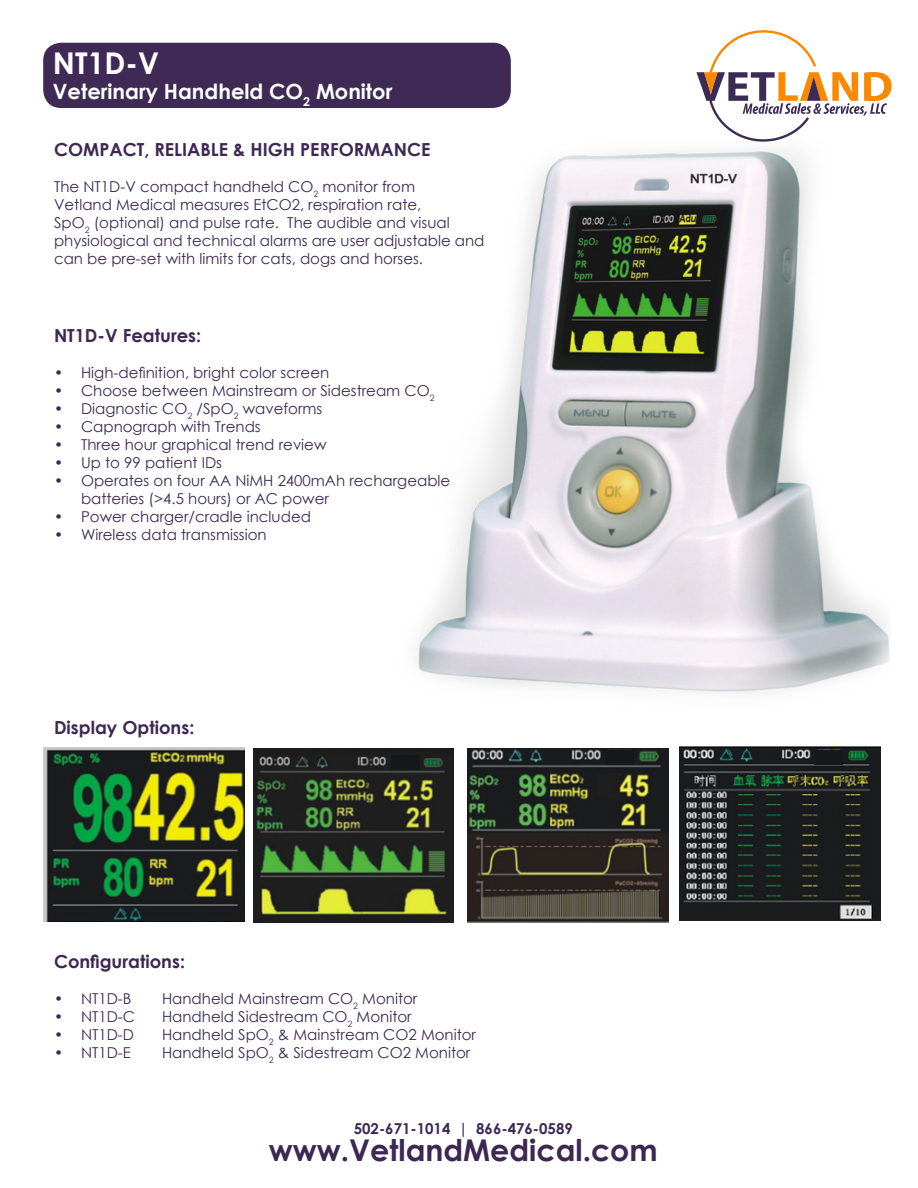
<style>
.page{position:relative;width:918px;height:1188px;background:#fff}
.page>*{position:absolute;margin:0;border:0;box-sizing:border-box;transform-origin:0 0}
.t1{font:700 30px "Century Gothic";color:#3e2853}
.t2{font:700 30px "Century Gothic";color:#fff}
.t3{font:700 21px "Century Gothic";color:#fff}
.t4{font:700 18px "Century Gothic";color:#3e2853}
.t5{font:15px/18px "Century Gothic";color:#3e2853}
.t6{font:700 15px "Century Gothic";color:#3e2853}
</style>
<div class="page">
<img style="left:416px;top:94px;width:474px;height:706px">
<div style="left:43px;top:43px;width:468px;height:65px;background:#3f2a56;border-radius:18px"></div>
<svg style="left:696px;top:30px;width:196px;height:115px"></svg>
<img style="left:44px;top:747px;width:200px;height:174px">
<img style="left:253px;top:748px;width:201px;height:174px">
<img style="left:467px;top:748px;width:201px;height:174px">
<img style="left:680px;top:747px;width:200px;height:173px">
<div style="left:391px;top:755px;width:28px;height:15px;background:#15191b"></div>
<div style="left:605px;top:750px;width:29px;height:14px;background:#15191b"></div>
<div style="left:814px;top:750px;width:29px;height:14px;background:#15191b"></div>
<p class="t2" style="left:53px;top:40px;width:108px">NT1D-V</p>
<p class="t3" style="left:53px;top:76px;width:341px">Veterinary Handheld CO<sub>2</sub> Monitor</p>
<p class="t4" style="left:54px;top:136px;width:378px">COMPACT, RELIABLE &amp; HIGH PERFORMANCE</p>
<p class="t5" style="left:54px;top:177px;width:363px">The NT1D-V compact handheld CO<sub>2</sub> monitor from</p>
<p class="t5" style="left:54px;top:195px;width:369px">Vetland Medical measures EtCO2, respiration rate,</p>
<p class="t5" style="left:54px;top:213px;width:432px">SpO<sub>2</sub> (optional) and pulse rate. The audible and visual physiological and technical alarms are user adjustable and can be pre-set with limits for cats, dogs and horses.</p>
<p class="t4" style="left:54px;top:322px;width:149px">NT1D-V Features:</p>
<p class="t5" style="left:54px;top:363px;width:277px">• High-definition, bright color screen</p>
<p class="t5" style="left:54px;top:381px;width:382px">• Choose between Mainstream or Sidestream CO<sub>2</sub></p>
<p class="t5" style="left:54px;top:399px;width:270px">• Diagnostic CO<sub>2</sub> /SpO<sub>2</sub> waveforms</p>
<p class="t5" style="left:54px;top:417px;width:208px">• Capnograph with Trends</p>
<p class="t5" style="left:54px;top:435px;width:274px">• Three hour graphical trend review</p>
<p class="t5" style="left:54px;top:453px;width:170px">• Up to 99 patient IDs</p>
<p class="t5" style="left:81px;top:471px;width:371px;text-indent:-27px">• Operates on four AA NiMH 2400mAh rechargeable batteries (&gt;4.5 hours) or AC power</p>
<p class="t5" style="left:54px;top:507px;width:259px">• Power charger/cradle included</p>
<p class="t5" style="left:54px;top:525px;width:214px">• Wireless data transmission</p>
<p class="t4" style="left:54px;top:713px;width:142px">Display Options:</p>
<p class="t4" style="left:54px;top:948px;width:133px">Configurations:</p>
<p class="t5" style="left:54px;top:989px;width:79px">• NT1D-B</p>
<p class="t5" style="left:162px;top:989px;width:257px">Handheld Mainstream CO<sub>2</sub> Monitor</p>
<p class="t5" style="left:54px;top:1007px;width:83px">• NT1D-C</p>
<p class="t5" style="left:162px;top:1007px;width:251px">Handheld Sidestream CO<sub>2</sub> Monitor</p>
<p class="t5" style="left:54px;top:1025px;width:82px">• NT1D-D</p>
<p class="t5" style="left:162px;top:1025px;width:316px">Handheld SpO<sub>2</sub> &amp; Mainstream CO2 Monitor</p>
<p class="t5" style="left:54px;top:1043px;width:78px">• NT1D-E</p>
<p class="t5" style="left:162px;top:1043px;width:310px">Handheld SpO<sub>2</sub> &amp; Sidestream CO2 Monitor</p>
<p class="t6" style="left:354px;top:1117px;width:221px">502-671-1014 | 866-476-0589</p>
<p class="t1" style="left:269px;top:1127px;width:390px">www.VetlandMedical.com</p>
</div>
